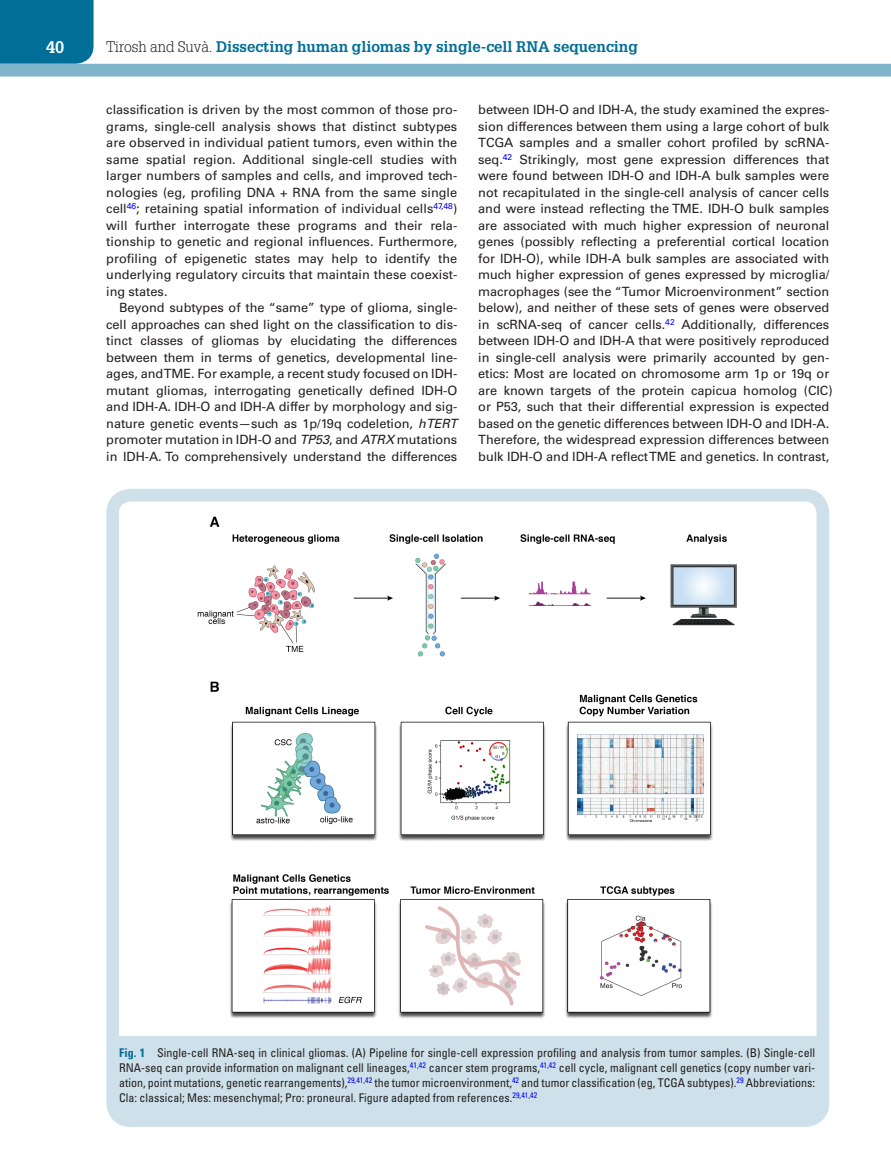
<style>
.page{position:relative;width:891px;height:1175px;background:#fff}
.page>*{position:absolute;margin:0;border:0;box-sizing:border-box;transform-origin:0 0}
.t1{font:700 16.5px "Glypha LT Std";color:#fff}
.t2{font:700 15px "Glypha LT Std";color:#006e96}
.t3{font:12.75px/16.5px "Univers LT Std";letter-spacing:-.005em;color:#231f20;text-align:justify}
.t4{font:condensed 12px/15px "Univers LT Std";color:#231f20;text-align:justify}
.s1{font-weight:300;color:#231f20}
.s2{font-style:italic}
.s3{font-weight:700;color:#006e96}
</style>
<div class="page">
<div style="left:0;top:0;width:94px;height:64px;background:#006e96"></div>
<div style="left:0;top:64px;width:891px;height:12px;background:#7fb4ca"></div>
<div style="left:110px;top:1036px;width:716px;height:79px;background:#cee0ea"></div>
<img style="left:197px;top:516px;width:540px;height:502px">
<div style="left:106px;top:489px;width:723px;height:637px;border:13px solid #cee0ea;border-radius:18px"></div>
<p class="t1" style="left:46px;top:37px;width:20px">40</p>
<p class="t2" style="left:106px;top:37px;width:533px"><span class="s1">Tirosh and Suvà.</span> Dissecting human gliomas by single-cell RNA sequencing</p>
<p class="t3" style="left:106px;top:102px;width:353px">classification is driven by the most common of those pro&shy;grams, single-cell analysis shows that distinct subtypes are observed in individual patient tumors, even within the same spatial region. Additional single-cell studies with larger numbers of samples and cells, and improved tech&shy;nologies (eg, profiling DNA + RNA from the same single cell<sup>46</sup>; retaining spatial information of individual cells<sup>47</sup><sup>,</sup><sup>48</sup>) will further interrogate these programs and their rela&shy;tionship to genetic and regional influences. Furthermore, profiling of epigenetic states may help to identify the underlying regulatory circuits that maintain these coexist&shy;ing states.</p>
<p class="t3" style="left:106px;top:300px;width:353px;text-indent:13px">Beyond subtypes of the “same” type of glioma, single&shy;cell approaches can shed light on the classification to dis&shy;tinct classes of gliomas by elucidating the differences between them in terms of genetics, developmental line&shy;ages, and TME. For example, a recent study focused on IDH&shy;mutant gliomas, interrogating genetically defined IDH-O and IDH-A. IDH-O and IDH-A differ by morphology and sig&shy;nature genetic events—such as 1p/19q codeletion, <span class="s2">hTERT </span>promoter mutation in IDH-O and <span class="s2">TP53</span>, and <span class="s2">ATRX</span> mutations in IDH-A. To comprehensively understand the differences</p>
<p class="t3" style="left:478px;top:102px;width:356px;text-align:left">between IDH-O and IDH-A, the study examined the expres&shy;sion differences between them using a large cohort of bulk TCGA samples and a smaller cohort profiled by scRNA&shy;seq.<sup>42</sup> Strikingly, most gene expression differences that were found between IDH-O and IDH-A bulk samples were not recapitulated in the single-cell analysis of cancer cells and were instead reflecting the TME. IDH-O bulk samples are associated with much higher expression of neuronal genes (possibly reflecting a preferential cortical location for IDH-O), while IDH-A bulk samples are associated with much higher expression of genes expressed by microglia/ macrophages (see the “Tumor Microenvironment” section below), and neither of these sets of genes were observed in scRNA-seq of cancer cells.<sup>42</sup> Additionally, differences between IDH-O and IDH-A that were positively reproduced in single-cell analysis were primarily accounted by gen&shy;etics: Most are located on chromosome arm 1p or 19q or are known targets of the protein capicua homolog (CIC) or P53, such that their differential expression is expected based on the genetic differences between IDH-O and IDH-A.<br>Therefore, the widespread expression differences between bulk IDH-O and IDH-A reflect TME and genetics. In contrast,</p>
<p class="t4" style="left:119px;top:1045px;width:698px"><span class="s3">Fig. 1</span> Single-cell RNA-seq in clinical gliomas. (A) Pipeline for single-cell expression profiling and analysis from tumor samples. (B) Single-cell RNA-seq can provide information on malignant cell lineages,<sup>41</sup><sup>,</sup><sup>42</sup> cancer stem programs,<sup>41</sup><sup>,</sup><sup>42</sup> cell cycle, malignant cell genetics (copy number vari&shy;ation, point mutations, genetic rearrangements),<sup>29</sup><sup>,</sup><sup>41</sup><sup>,</sup><sup>42</sup> the tumor microenvironment,<sup>42</sup> and tumor classification (eg, TCGA subtypes).<sup>29</sup> Abbreviations:<br>Cla: classical; Mes: mesenchymal; Pro: proneural. Figure adapted from references.<sup>29</sup><sup>,</sup><sup>41</sup><sup>,</sup><sup>42</sup></p>
</div>
